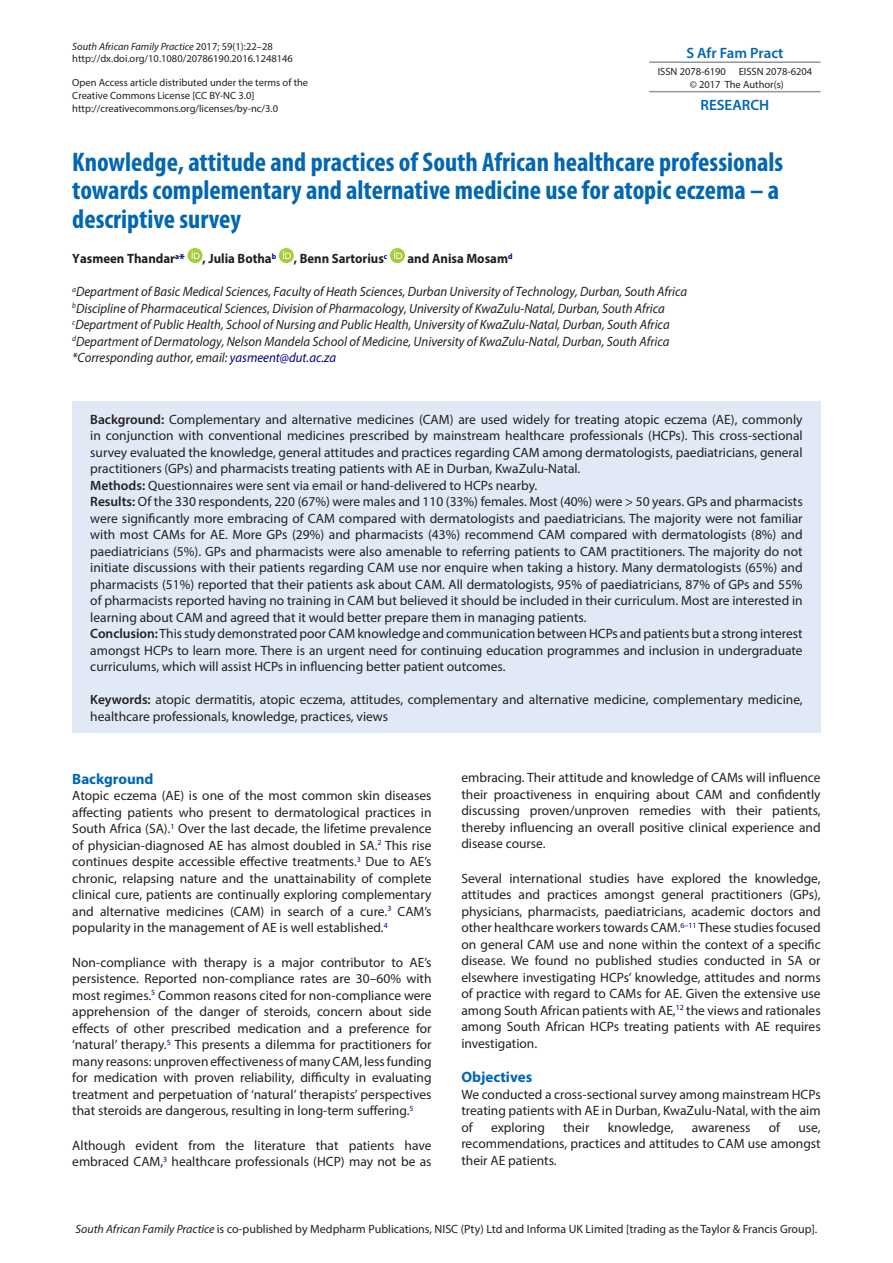
<style>
.page{position:relative;width:893px;height:1263px;background:#fff}
.page>*{position:absolute;margin:0;border:0;box-sizing:border-box;transform-origin:0 0}
.t1{font:700 condensed 27px/28.5px "Myriad Pro";color:#0166b3}
.t2{font:600 15px "Myriad Pro";color:#0166b3}
.t3{font:700 15px "Myriad Pro";color:#0166b3}
.t4{font:13.5px/16.5px "Myriad Pro";color:#231f20;text-align:justify}
.t5{font:italic 13.5px/16.5px "Myriad Pro";color:#231f20;scale:.95 1}
.t6{font:700 13.5px "Myriad Pro";color:#231f20;scale:.95 1}
.t7{font:12px "Myriad Pro";color:#231f20}
.t8{font:10.5px/12.6px "Myriad Pro";color:#231f20}
.s1{font-style:italic}
.s2{color:#000080}
.s3{font-weight:600}
</style>
<div class="page">
<hr style="left:649px;top:61px;width:172px;height:2px;background:#93969a">
<hr style="left:649px;top:91px;width:172px;height:1px;background:#93969a">
<svg style="left:188px;top:248px;width:15px;height:15px"></svg>
<svg style="left:192px;top:251px;width:8px;height:8px"></svg>
<div style="left:279px;top:248px;width:15px;height:15px;background:#a5cd39;border-radius:50%"></div>
<svg style="left:283px;top:251px;width:8px;height:8px"></svg>
<svg style="left:390px;top:248px;width:15px;height:15px"></svg>
<svg style="left:394px;top:251px;width:8px;height:8px"></svg>
<div style="left:72px;top:402px;width:749px;height:331px;background:#e1e9f6"></div>
<p class="t8" style="left:72px;top:40px;width:222px"><span class="s1">South African Family Practice</span> 2017; 59(1):22–28 http://dx.doi.org/10.1080/20786190.2016.1248146</p>
<p class="t8" style="left:72px;top:76px;width:237px">Open Access article distributed under the terms of the<br>Creative Commons License [CC BY-NC 3.0] http://creativecommons.org/licenses/by-nc/3.0</p>
<h1 class="t1" style="left:72px;top:147px;width:713px">Knowledge, attitude and practices of South African healthcare professionals towards complementary and alternative medicine use for atopic eczema – a descriptive survey</h1>
<p class="t6" style="left:72px;top:250px;width:120px">Yasmeen Thandar<sup>a</sup><span class="s2">*</span></p>
<p class="t6" style="left:203px;top:250px;width:79px">, Julia Botha<sup>b</sup></p>
<p class="t6" style="left:294px;top:250px;width:100px">, Benn Sartorius<sup>c</sup></p>
<p class="t6" style="left:408px;top:250px;width:112px">and Anisa Mosam<sup>d</sup></p>
<p class="t5" style="left:72px;top:283px;width:649px"><sup>a</sup>Department of Basic Medical Sciences, Faculty of Heath Sciences, Durban University of Technology, Durban, South Africa <sup>b</sup>Discipline of Pharmaceutical Sciences, Division of Pharmacology, University of KwaZulu-Natal, Durban, South Africa <sup>c</sup>Department of Public Health, School of Nursing and Public Health, University of KwaZulu-Natal, Durban, South Africa <sup>d</sup>Department of Dermatology, Nelson Mandela School of Medicine, University of KwaZulu-Natal, Durban, South Africa *Corresponding author, email: <span class="s2">yasmeent@dut.ac.za</span></p>
<p class="t2" style="left:686px;top:43px;width:99px">S Afr Fam Pract</p>
<p class="t8" style="left:658px;top:65px;width:156px;text-align:center">ISSN 2078-6190 EISSN 2078-6204 © 2017 The Author(s)</p>
<p class="t2" style="left:701px;top:95px;width:70px">RESEARCH</p>
<p class="t4" style="left:90px;top:411px;width:714px;text-align:left"><span class="s3">Background:</span> Complementary and alternative medicines (CAM) are used widely for treating atopic eczema (AE), commonly in conjunction with conventional medicines prescribed by mainstream healthcare professionals (HCPs). This cross-sectional survey evaluated the knowledge, general attitudes and practices regarding CAM among dermatologists, paediatricians, general practitioners (GPs) and pharmacists treating patients with AE in Durban, KwaZulu-Natal.<br><span class="s3">Methods:</span> Questionnaires were sent via email or hand-delivered to HCPs nearby.<br><span class="s3">Results:</span> Of the 330 respondents, 220 (67%) were males and 110 (33%) females. Most (40%) were &gt; 50 years. GPs and pharmacists were significantly more embracing of CAM compared with dermatologists and paediatricians. The majority were not familiar with most CAMs for AE. More GPs (29%) and pharmacists (43%) recommend CAM compared with dermatologists (8%) and paediatricians (5%). GPs and pharmacists were also amenable to referring patients to CAM practitioners. The majority do not initiate discussions with their patients regarding CAM use nor enquire when taking a history. Many dermatologists (65%) and pharmacists (51%) reported that their patients ask about CAM. All dermatologists, 95% of paediatricians, 87% of GPs and 55% of pharmacists reported having no training in CAM but believed it should be included in their curriculum. Most are interested in learning about CAM and agreed that it would better prepare them in managing patients.<br><span class="s3">Conclusion:</span> This study demonstrated poor CAM knowledge and communication between HCPs and patients but a strong interest amongst HCPs to learn more. There is an urgent need for continuing education programmes and inclusion in undergraduate curriculums, which will assist HCPs in influencing better patient outcomes.</p>
<p class="t4" style="left:90px;top:691px;width:714px"><span class="s3">Keywords:</span> atopic dermatitis, atopic eczema, attitudes, complementary and alternative medicine, complementary medicine, healthcare professionals, knowledge, practices, views</p>
<p class="t3" style="left:72px;top:769px;width:83px">Background</p>
<p class="t4" style="left:72px;top:787px;width:361px">Atopic eczema (AE) is one of the most common skin diseases affecting patients who present to dermatological practices in South Africa (SA).<sup>1</sup> Over the last decade, the lifetime prevalence of physician-diagnosed AE has almost doubled in SA.<sup>2</sup> This rise continues despite accessible effective treatments.<sup>3</sup> Due to AE’s chronic, relapsing nature and the unattainability of complete clinical cure, patients are continually exploring complementary and alternative medicines (CAM) in search of a cure.<sup>3</sup> CAM’s popularity in the management of AE is well established.<sup>4</sup></p>
<p class="t4" style="left:72px;top:953px;width:361px">Non-compliance with therapy is a major contributor to AE’s persistence. Reported non-compliance rates are 30–60% with most regimes.<sup>5</sup> Common reasons cited for non-compliance were apprehension of the danger of steroids, concern about side effects of other prescribed medication and a preference for ‘natural’ therapy.<sup>5</sup> This presents a dilemma for practitioners for many reasons: unproven effectiveness of many CAM, less funding for medication with proven reliability, difficulty in evaluating treatment and perpetuation of ‘natural’ therapists’ perspectives that steroids are dangerous, resulting in long-term suffering.<sup>5</sup></p>
<p class="t4" style="left:72px;top:1136px;width:361px">Although evident from the literature that patients have embraced CAM<span class="s2">,</span><sup>3</sup> healthcare professionals (HCP) may not be as</p>
<p class="t4" style="left:461px;top:769px;width:361px">embracing. Their attitude and knowledge of CAMs will influence their proactiveness in enquiring about CAM and confidently discussing proven/unproven remedies with their patients, thereby influencing an overall positive clinical experience and disease course.</p>
<p class="t4" style="left:461px;top:870px;width:361px">Several international studies have explored the knowledge, attitudes and practices amongst general practitioners (GPs), physicians, pharmacists, paediatricians, academic doctors and other healthcare workers towards CAM.<sup>6–11</sup> These studies focused on general CAM use and none within the context of a specific disease. We found no published studies conducted in SA or elsewhere investigating HCPs’ knowledge, attitudes and norms of practice with regard to CAMs for AE. Given the extensive use among South African patients with AE,<sup>12</sup> the views and rationales among South African HCPs treating patients with AE requires investigation.</p>
<p class="t3" style="left:461px;top:1067px;width:72px">Objectives</p>
<p class="t4" style="left:461px;top:1086px;width:361px">We conducted a cross-sectional survey among mainstream HCPs treating patients with AE in Durban, KwaZulu-Natal, with the aim of</p>
<p class="t4" style="left:491px;top:1119px;width:55px">exploring</p>
<p class="t4" style="left:563px;top:1119px;width:28px">their</p>
<p class="t4" style="left:608px;top:1119px;width:67px">knowledge,</p>
<p class="t4" style="left:692px;top:1119px;width:60px">awareness</p>
<p class="t4" style="left:769px;top:1119px;width:13px">of</p>
<p class="t4" style="left:461px;top:1119px;width:361px;text-indent:337px">use, recommendations, practices and attitudes to CAM use amongst their AE patients.</p>
<p class="t7" style="left:76px;top:1221px;width:743px"><span class="s1">South African Family Practice</span> is co-published by Medpharm Publications, NISC (Pty) Ltd and Informa UK Limited [trading as the Taylor &amp; Francis Group].</p>
</div>
